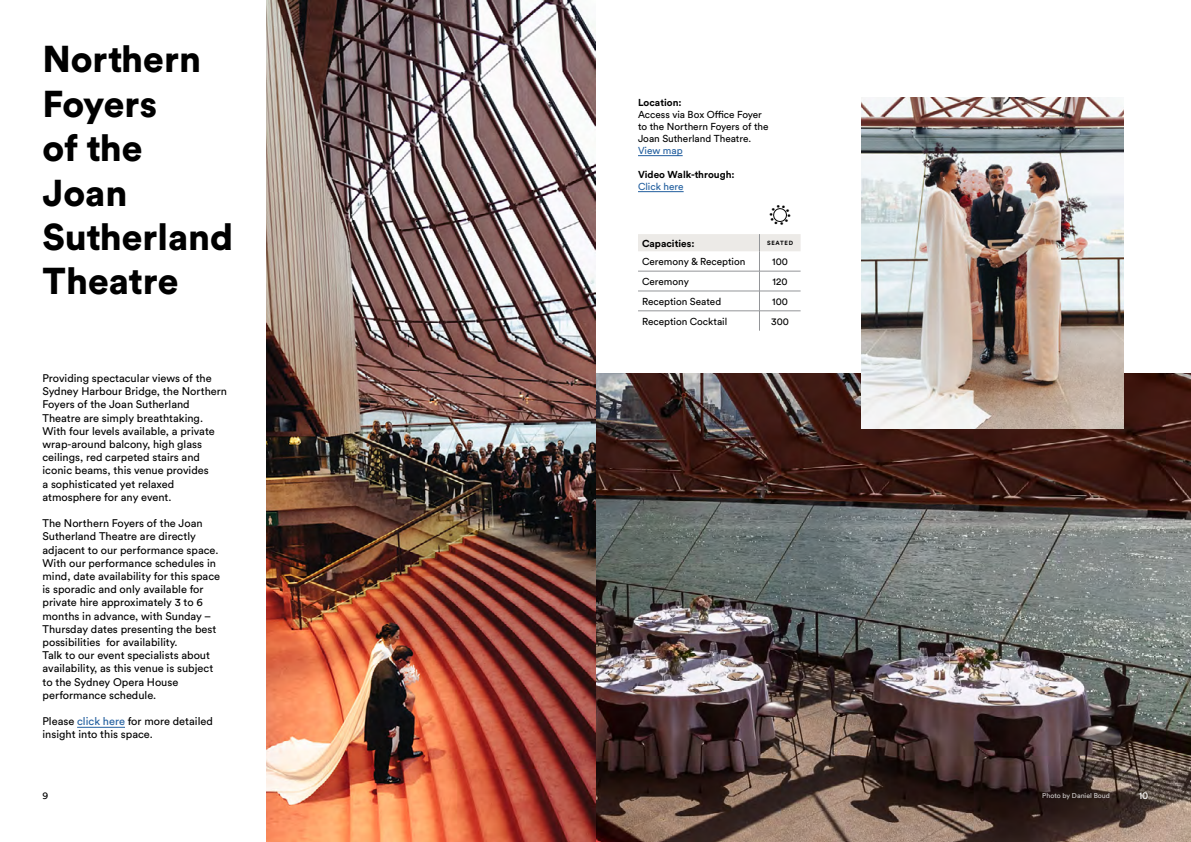
<style>
.page{position:relative;width:1191px;height:842px;background:#fff}
.page>*{position:absolute;margin:0;border:0;box-sizing:border-box;transform-origin:0 0}
.t1{font:900 37px/44.4px "Circular Pro";color:#000}
.t2{font:11px/13.2px "Circular Pro";color:#000}
.t3{font:10px/12px "Circular Pro";color:#000}
.t4{font:700 10px "Circular Pro";color:#000}
.t5{font:10px "Circular Pro";color:#215e9e}
.t6{font:10px "Circular Pro";color:#fff}
.t7{font:7px "Circular Pro";color:#fff}
.t8{font:700 6px "Circular Pro";letter-spacing:.11em;color:#000}
.s1{color:#215e9e}
</style>
<div class="page">
<img style="left:595px;top:373px;width:596px;height:469px">
<img style="left:861px;top:98px;width:262px;height:330px">
<hr style="left:77px;top:727px;width:48px;height:1px;background:#215e9e">
<hr style="left:638px;top:155px;width:44px;height:1px;background:#215e9e">
<hr style="left:638px;top:191px;width:45px;height:1px;background:#215e9e">
<svg style="left:638px;top:234px;width:162px;height:97px"></svg>
<hr style="left:638px;top:291px;width:121px;height:1px;background:#939598">
<hr style="left:759px;top:291px;width:41px;height:1px;background:#939598">
<hr style="left:638px;top:271px;width:121px;height:1px;background:#939598">
<hr style="left:759px;top:271px;width:41px;height:1px;background:#939598">
<hr style="left:638px;top:311px;width:121px;height:1px;background:#939598">
<hr style="left:759px;top:311px;width:41px;height:1px;background:#939598">
<img style="left:266px;top:0;width:329px;height:842px">
<svg style="left:773px;top:208px;width:14px;height:14px"></svg>
<h1 class="t1" style="left:43px;top:36px;width:192px">Northern<br>Foyers<br>of the<br>Joan<br>Sutherland<br>Theatre</h1>
<p class="t2" style="left:43px;top:371px;width:186px">Providing spectacular views of the<br>Sydney Harbour Bridge, the Northern<br>Foyers of the Joan Sutherland<br>Theatre are simply breathtaking.<br>With four levels available, a private wrap-around balcony, high glass ceilings, red carpeted stairs and iconic beams, this venue provides<br>a sophisticated yet relaxed atmosphere for any event.</p>
<p class="t2" style="left:43px;top:516px;width:179px">The Northern Foyers of the Joan Sutherland Theatre are directly adjacent to our performance space.<br>With our performance schedules in mind, date availability for this space is sporadic and only available for private hire approximately 3 to 6 months in advance, with Sunday – Thursday dates presenting the best possibilities for availability.<br>Talk to our event specialists about availability, as this venue is subject to the Sydney Opera House performance schedule.</p>
<p class="t2" style="left:43px;top:714px;width:172px">Please <span class="s1">click here</span> for more detailed insight into this space.</p>
<p class="t4" style="left:638px;top:95px;width:45px">Location:</p>
<p class="t3" style="left:638px;top:108px;width:132px">Access via Box Office Foyer to the Northern Foyers of the<br>Joan Sutherland Theatre.</p>
<p class="t5" style="left:638px;top:143px;width:46px">View map</p>
<p class="t4" style="left:638px;top:167px;width:98px">Video Walk-through:</p>
<p class="t5" style="left:638px;top:179px;width:47px">Click here</p>
<p class="t4" style="left:642px;top:236px;width:54px">Capacities:</p>
<p class="t8" style="left:767px;top:239px;width:27px">SEATED</p>
<p class="t3" style="left:642px;top:255px;width:105px">Ceremony &amp; Reception</p>
<p class="t3" style="left:772px;top:255px;width:17px">100</p>
<p class="t3" style="left:642px;top:275px;width:48px">Ceremony</p>
<p class="t3" style="left:772px;top:275px;width:17px">120</p>
<p class="t3" style="left:642px;top:295px;width:81px">Reception Seated</p>
<p class="t3" style="left:772px;top:295px;width:17px">100</p>
<p class="t3" style="left:642px;top:315px;width:87px">Reception Cocktail</p>
<p class="t3" style="left:771px;top:315px;width:19px">300</p>
<p class="t3" style="left:43px;top:789px;width:7px">9</p>
<p class="t7" style="left:1042px;top:791px;width:69px">Photo by Daniel Boud</p>
<p class="t6" style="left:1138px;top:789px;width:11px">10</p>
</div>
